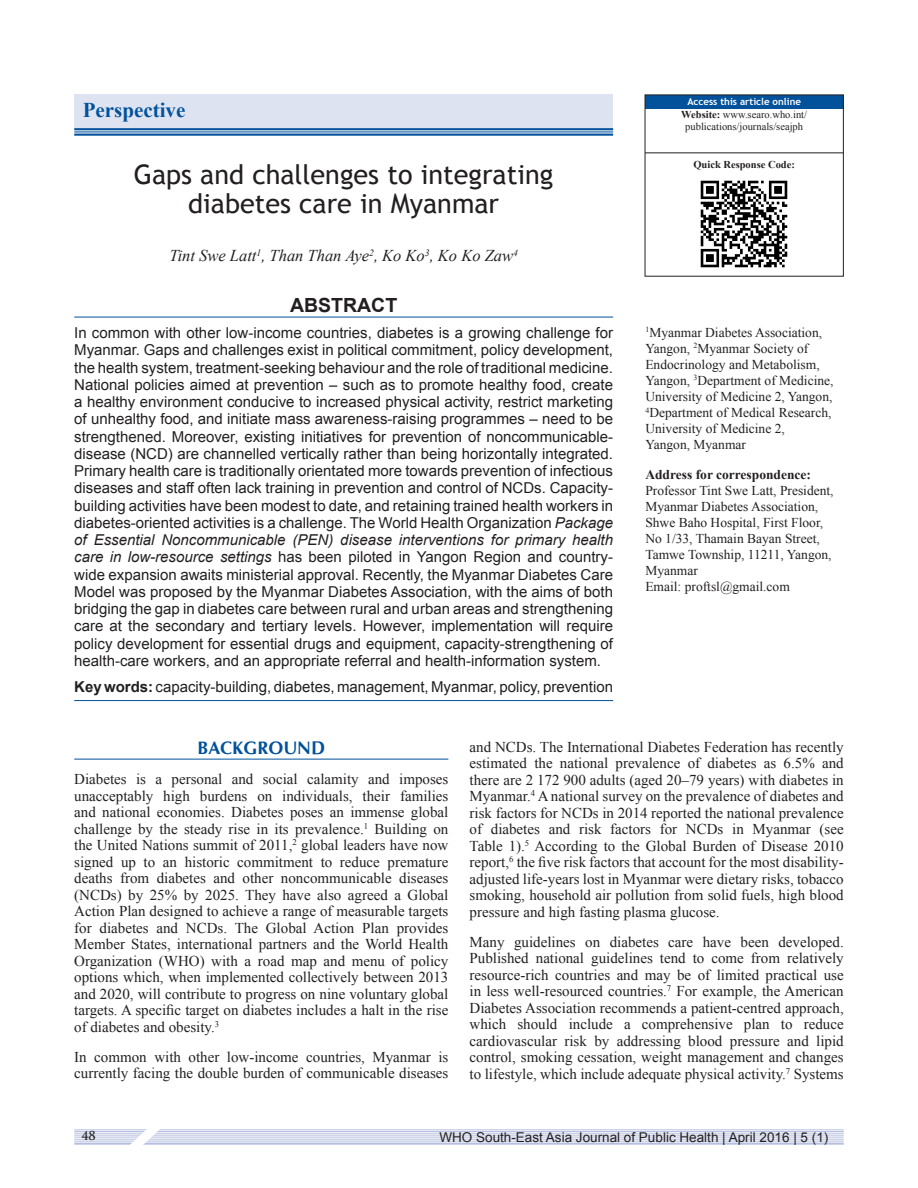
<style>
.page{position:relative;width:918px;height:1188px;background:#fff}
.page>*{position:absolute;margin:0;border:0;box-sizing:border-box;transform-origin:0 0}
.t1{font:27px/29.7px "Trebuchet MS";color:#231f20;text-align:center}
.t2{font:700 21px "Times New Roman";color:#01519b}
.t3{font:700 19.5px "Arial";color:#231f20}
.t4{font:700 18px "CG Omega";color:#01519b}
.t5{font:italic 16.5px "Times New Roman";color:#231f20}
.t6{font:15px/16.5px "Times New Roman";color:#231f20;text-align:justify}
.t7{font:15px/17.2px "Arial";color:#231f20;text-align:justify}
.t8{font:13.5px/16px "Times New Roman";color:#231f20}
.t9{font:13.5px "Arial";color:#231f20}
.t10{font:700 13.5px "Times New Roman";color:#231f20}
.t11{font:700 12px "Trajan Pro";color:#231f20}
.t12{font:10.5px/11.6px "Times New Roman";color:#231f20;text-align:center}
.t13{font:700 10.5px "Times New Roman";color:#231f20}
.t14{font:700 9.75px "Trebuchet MS";color:#fff}
.s1{font-style:italic}
.s2{font-weight:700}
</style>
<div class="page">
<hr style="left:74px;top:1130px;width:770px;height:1px;background:#b6bfde">
<hr style="left:74px;top:1131px;width:770px;height:1px;background:#b6bfde">
<hr style="left:74px;top:1133px;width:770px;height:1px;background:#b6bfde">
<hr style="left:74px;top:1135px;width:770px;height:1px;background:#b6bfde">
<hr style="left:74px;top:1137px;width:770px;height:1px;background:#b6bfde">
<hr style="left:74px;top:1139px;width:770px;height:1px;background:#b6bfde">
<hr style="left:74px;top:1141px;width:770px;height:1px;background:#b6bfde">
<hr style="left:74px;top:1143px;width:770px;height:2px;background:#b6bfde">
<svg style="left:116px;top:1129px;width:62px;height:16px"></svg>
<div style="left:74px;top:94px;width:539px;height:35px;background:#dee3f1"></div>
<hr style="left:74px;top:128px;width:539px;height:2px;background:#01519b">
<hr style="left:74px;top:131px;width:539px;height:1px;background:#01519b">
<hr style="left:74px;top:134px;width:539px;height:2px;background:#01519b">
<div style="left:645px;top:95px;width:198px;height:14px;background:#01519b"></div>
<hr style="left:645px;top:152px;width:198px;height:1px;background:#231f20">
<img style="left:700px;top:180px;width:88px;height:88px">
<hr style="left:74px;top:317px;width:539px;height:1px;background:#01519b">
<hr style="left:74px;top:700px;width:539px;height:1px;background:#01519b">
<hr style="left:74px;top:759px;width:374px;height:1px;background:#01519b">
<h2 class="t2" style="left:83px;top:96px;width:104px">Perspective</h2>
<h1 class="t1" style="left:134px;top:160px;width:421px">Gaps and challenges to integrating diabetes care in Myanmar</h1>
<p class="t5" style="left:169px;top:244px;width:350px">Tint Swe Latt<sup>1</sup>, Than Than Aye<sup>2</sup>, Ko Ko<sup>3</sup>, Ko Ko Zaw<sup>4</sup></p>
<h3 class="t3" style="left:290px;top:293px;width:109px">Abstract</h3>
<p class="t7" style="left:74px;top:324px;width:540px">In common with other low-income countries, diabetes is a growing challenge for Myanmar. Gaps and challenges exist in political commitment, policy development, the health system, treatment-seeking behaviour and the role of traditional medicine.<br>National policies aimed at prevention – such as to promote healthy food, create a healthy environment conducive to increased physical activity, restrict marketing of unhealthy food, and initiate mass awareness-raising programmes – need to be strengthened. Moreover, existing initiatives for prevention of noncommunicable&shy;disease (NCD) are channelled vertically rather than being horizontally integrated.<br>Primary health care is traditionally orientated more towards prevention of infectious diseases and staff often lack training in prevention and control of NCDs. Capacity&shy;building activities have been modest to date, and retaining trained health workers in diabetes-oriented activities is a challenge. The World Health Organization <span class="s1">Package of Essential Noncommunicable (PEN) disease interventions for primary health care in low-resource settings</span> has been piloted in Yangon Region and country&shy;wide expansion awaits ministerial approval. Recently, the Myanmar Diabetes Care Model was proposed by the Myanmar Diabetes Association, with the aims of both bridging the gap in diabetes care between rural and urban areas and strengthening care at the secondary and tertiary levels. However, implementation will require policy development for essential drugs and equipment, capacity-strengthening of health-care workers, and an appropriate referral and health-information system.</p>
<p class="t7" style="left:74px;top:678px;width:540px"><span class="s2">Key words:</span> capacity-building, diabetes, management, Myanmar, policy, prevention</p>
<p class="t14" style="left:687px;top:96px;width:115px">Access this article online</p>
<p class="t12" style="left:681px;top:109px;width:127px"><span class="s2">Website:</span> www.searo.who.int/ publications/journals/seajph</p>
<p class="t13" style="left:693px;top:158px;width:103px">Quick Response Code:</p>
<p class="t8" style="left:645px;top:324px;width:190px"><sup>1</sup>Myanmar Diabetes Association,<br>Yangon, <sup>2</sup>Myanmar Society of<br>Endocrinology and Metabolism,<br>Yangon, <sup>3</sup>Department of Medicine,<br>University of Medicine 2, Yangon,<br><sup>4</sup>Department of Medical Research,<br>University of Medicine 2,<br>Yangon, Myanmar</p>
<p class="t10" style="left:645px;top:465px;width:167px">Address for correspondence:</p>
<p class="t8" style="left:645px;top:482px;width:190px">Professor Tint Swe Latt, President,<br>Myanmar Diabetes Association,<br>Shwe Baho Hospital, First Floor,<br>No 1/33, Thamain Bayan Street,<br>Tamwe Township, 11211, Yangon,<br>Myanmar<br>Email: proftsl@gmail.com</p>
<p class="t4" style="left:197px;top:737px;width:129px">BACKGROUND</p>
<p class="t6" style="left:74px;top:771px;width:376px">Diabetes is a personal and social calamity and imposes unacceptably high burdens on individuals, their families and national economies. Diabetes poses an immense global challenge by the steady rise in its prevalence.<sup>1</sup> Building on the United Nations summit of 2011,<sup>2</sup> global leaders have now signed up to an historic commitment to reduce premature deaths from diabetes and other noncommunicable diseases (NCDs) by 25% by 2025. They have also agreed a Global Action Plan designed to achieve a range of measurable targets for diabetes and NCDs. The Global Action Plan provides Member States, international partners and the World Health Organization (WHO) with a road map and menu of policy options which, when implemented collectively between 2013 and 2020, will contribute to progress on nine voluntary global targets. A specific target on diabetes includes a halt in the rise of diabetes and obesity.<sup>3</sup></p>
<p class="t6" style="left:74px;top:1048px;width:376px">In common with other low-income countries, Myanmar is currently facing the double burden of communicable diseases</p>
<p class="t6" style="left:470px;top:738px;width:376px">and NCDs. The International Diabetes Federation has recently estimated the national prevalence of diabetes as 6.5% and there are 2 172 900 adults (aged 20–79 years) with diabetes in Myanmar.<sup>4</sup> A national survey on the prevalence of diabetes and risk factors for NCDs in 2014 reported the national prevalence of diabetes and risk factors for NCDs in Myanmar (see Table 1).<sup>5</sup> According to the Global Burden of Disease 2010 report,<sup>6</sup> the five risk factors that account for the most disability&shy;adjusted life-years lost in Myanmar were dietary risks, tobacco smoking, household air pollution from solid fuels, high blood pressure and high fasting plasma glucose.</p>
<p class="t6" style="left:470px;top:933px;width:376px">Many guidelines on diabetes care have been developed.<br>Published national guidelines tend to come from relatively resource-rich countries and may be of limited practical use in less well-resourced countries.<sup>7</sup> For example, the American Diabetes Association recommends a patient-centred approach, which should include a comprehensive plan to reduce cardiovascular risk by addressing blood pressure and lipid control, smoking cessation, weight management and changes to lifestyle, which include adequate physical activity.<sup>7</sup> Systems</p>
<p class="t11" style="left:81px;top:1128px;width:16px">48</p>
<p class="t9" style="left:439px;top:1129px;width:390px">WHO South-East Asia Journal of Public Health | April 2016 | 5 (1)</p>
</div>
